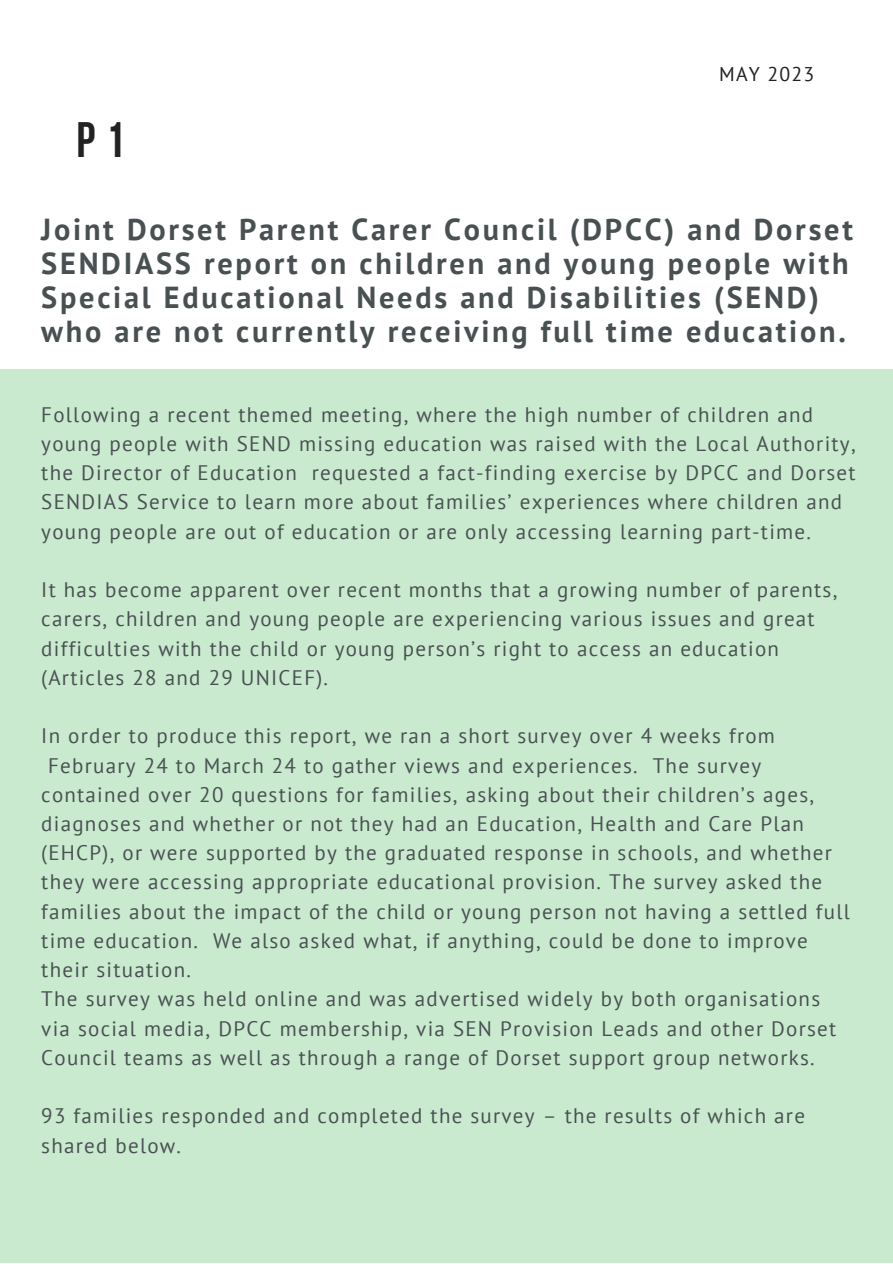
<style>
.page{position:relative;width:893px;height:1264px;background:#fff}
.page>*{position:absolute;margin:0;border:0;box-sizing:border-box;transform-origin:0 0}
.t1{font:700 49.65px "Bebas Neue";color:#222}
.t2{font:700 30.3px/34px "PT Sans";letter-spacing:.09em;color:#495052}
.t3{font:21px/29.2px "PT Sans";letter-spacing:.06em;color:#495052}
.t4{font:19.8px "PT Sans";letter-spacing:.06em;color:#222}
</style>
<div class="page">
<div style="left:0;top:369px;width:892px;height:893px;background:#c9eacf"></div>
<p class="t1" style="left:76px;top:120px;width:50px">P1</p>
<p class="t4" style="left:719px;top:61px;width:97px">MAY 2023</p>
<p class="t2" style="left:41px;top:212px;width:813px">Joint Dorset Parent Carer Council (DPCC) and Dorset SENDIASS report on children and young people with Special Educational Needs and Disabilities (SEND) who are not currently receiving full time education.</p>
<p class="t3" style="left:41px;top:399px;width:815px">Following a recent themed meeting, where the high number of children and young people with SEND missing education was raised with the Local Authority, the Director of Education requested a fact-finding exercise by DPCC and Dorset SENDIAS Service to learn more about families’ experiences where children and young people are out of education or are only accessing learning part-time.</p>
<p class="t3" style="left:41px;top:574px;width:797px">It has become apparent over recent months that a growing number of parents, carers, children and young people are experiencing various issues and great difficulties with the child or young person’s right to access an education (Articles 28 and 29 UNICEF).</p>
<p class="t3" style="left:41px;top:720px;width:735px">In order to produce this report, we ran a short survey over 4 weeks from</p>
<p class="t3" style="left:48px;top:750px;width:714px">February 24 to March 24 to gather views and experiences. The survey</p>
<p class="t3" style="left:41px;top:779px;width:774px">contained over 20 questions for families, asking about their children’s ages,</p>
<p class="t3" style="left:41px;top:808px;width:764px">diagnoses and whether or not they had an Education, Health and Care Plan</p>
<p class="t3" style="left:41px;top:837px;width:792px">(EHCP), or were supported by the graduated response in schools, and whether</p>
<p class="t3" style="left:41px;top:867px;width:782px">they were accessing appropriate educational provision. The survey asked the</p>
<p class="t3" style="left:41px;top:896px;width:810px">families about the impact of the child or young person not having a settled full</p>
<p class="t3" style="left:41px;top:925px;width:768px">time education. We also asked what, if anything, could be done to improve</p>
<p class="t3" style="left:41px;top:954px;width:151px">their situation.</p>
<p class="t3" style="left:41px;top:984px;width:796px">The survey was held online and was advertised widely by both organisations via social media, DPCC membership, via SEN Provision Leads and other Dorset<br>Council teams as well as through a range of Dorset support group networks.</p>
<p class="t3" style="left:41px;top:1100px;width:765px">93 families responded and completed the survey – the results of which are shared below.</p>
</div>
